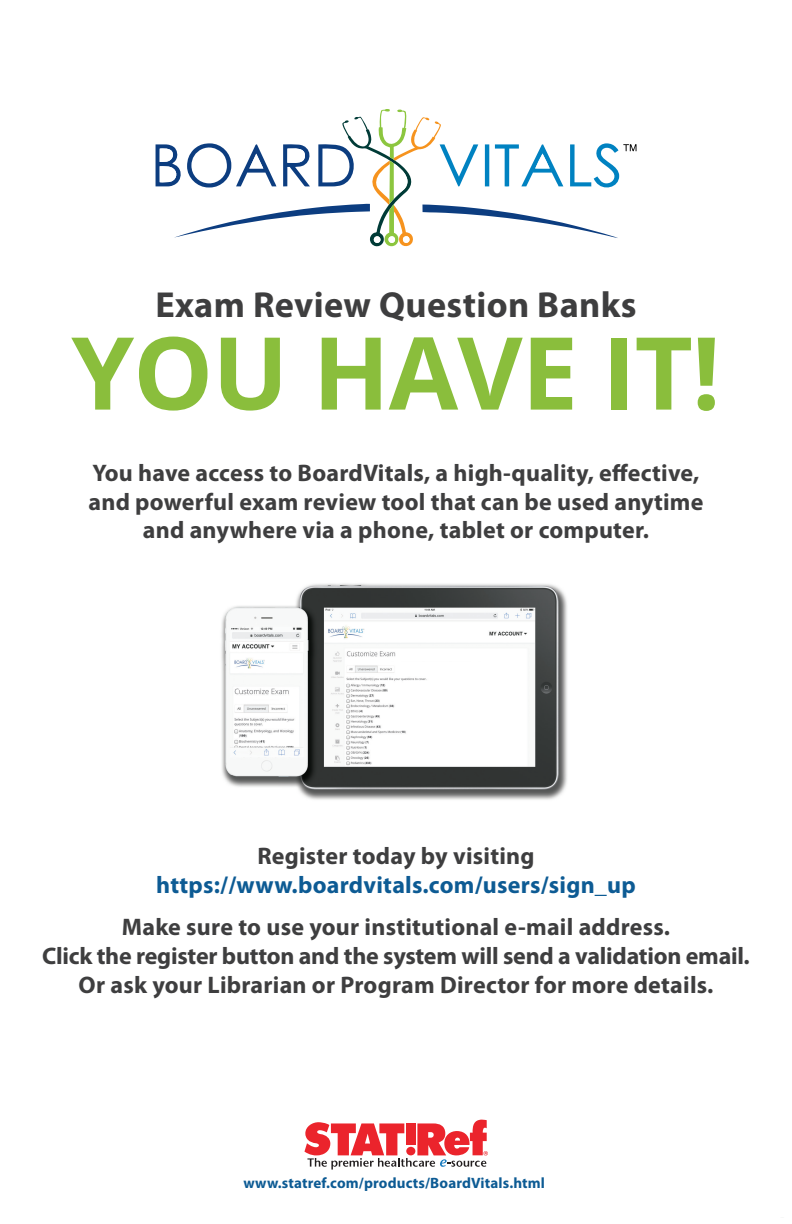
<style>
.page{position:relative;width:792px;height:1224px;background:#fff}
.page>*{position:absolute;margin:0;border:0;box-sizing:border-box;transform-origin:0 0}
.t1{font:700 100.7px "Open Sans";letter-spacing:-.01em;color:#8abe3c}
.t2{font:700 36.3px "Myriad Pro";letter-spacing:.01em;color:#3e3e3f}
.t3{font:700 24px/28.8px "Myriad Pro";letter-spacing:.01em;color:#3e3e3f;text-align:center}
.t4{font:700 24px/28.8px "Myriad Pro";letter-spacing:.01em;color:#0d5b94;text-align:center}
.t5{font:700 15px "Myriad Pro";letter-spacing:.01em;color:#0d5b94}
.s1{color:#3e3e3f}
</style>
<div class="page">
<svg style="left:156px;top:110px;width:481px;height:137px"></svg>
<svg style="left:304px;top:1120px;width:184px;height:50px"></svg>
<img style="left:221px;top:583px;width:346px;height:217px">
<p class="t2" style="left:155px;top:281px;width:483px">Exam Review Question Banks</p>
<p class="t1" style="left:71px;top:302px;width:651px">YOU HAVE IT!</p>
<p class="t3" style="left:88px;top:458px;width:617px">You have access to BoardVitals, a high-quality, effective, and powerful exam review tool that can be used anytime and anywhere via a phone, tablet or computer.</p>
<p class="t4" style="left:156px;top:841px;width:481px"><span class="s1">Register today by visiting </span>https://www.boardvitals.com/users/sign_up</p>
<p class="t3" style="left:42px;top:912px;width:709px">Make sure to use your institutional e-mail address.<br>Click the register button and the system will send a validation email.<br>Or ask your Librarian or Program Director for more details.</p>
<p class="t5" style="left:243px;top:1173px;width:303px">www.statref.com/products/BoardVitals.html</p>
</div>
